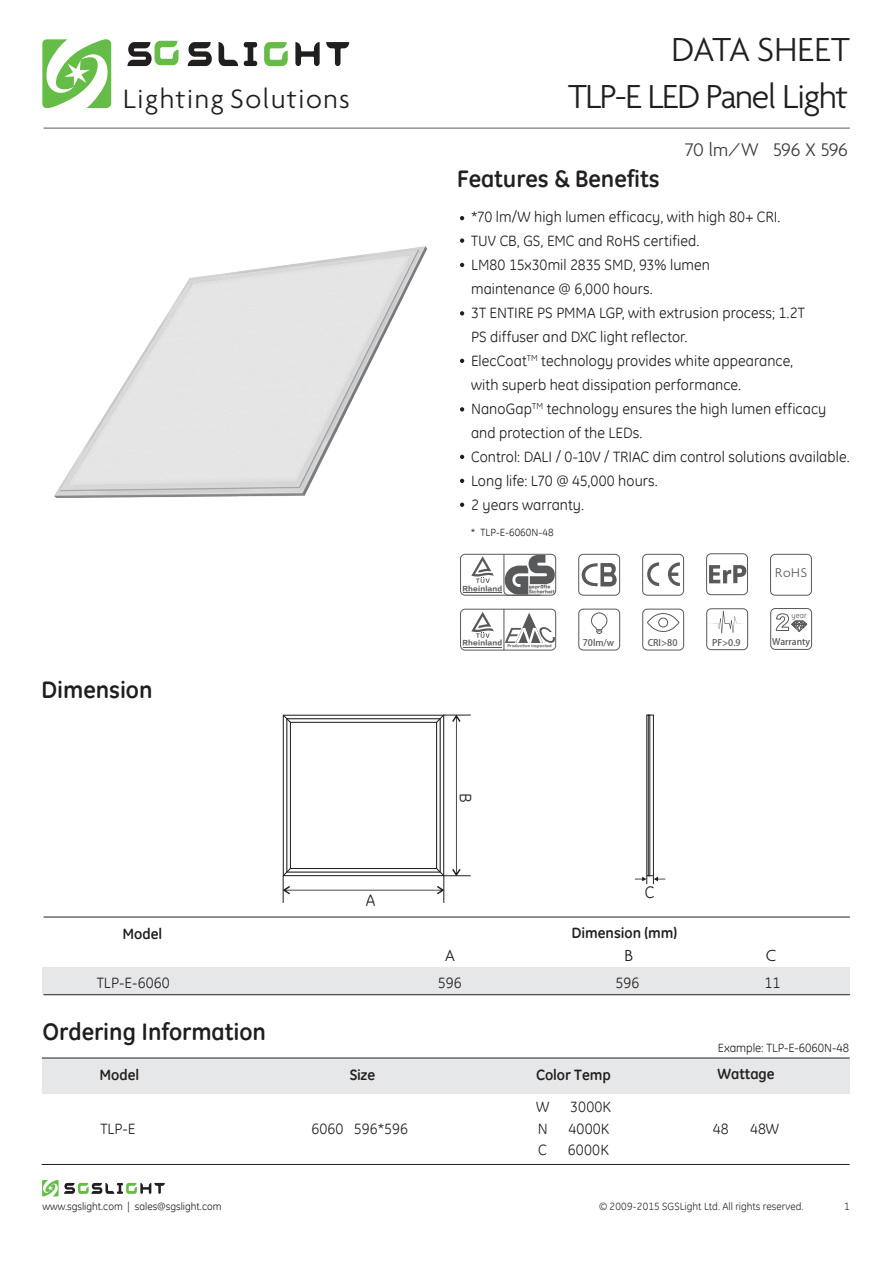
<style>
.page{position:relative;width:893px;height:1263px;background:#fff}
.page>*{position:absolute;margin:0;border:0;box-sizing:border-box;transform-origin:0 0}
.t1{font:300 36px/47.2px "Agenda";letter-spacing:-.04em;color:#211e1e;text-align:right}
.t2{font:300 28.8px "Agenda";letter-spacing:.05em;color:#211e1e}
.t3{font:700 24px "GE Inspira";letter-spacing:-.005em;color:#211e1e}
.t4{font:700 24px "GE Inspira";letter-spacing:-.005em;color:#231f20}
.t5{font:300 19.8px "Agenda";letter-spacing:-.02em;color:#3e3e3f}
.t6{font:300 17.4px "Agenda";color:#211e1e}
.t7{font:16.65px "GE Inspira";color:#231f20}
.t8{font:15px/24px "GE Inspira";letter-spacing:.005em;color:#211e1e}
.t9{font:700 15px "GE Inspira";letter-spacing:-.005em;color:#211e1e}
.t10{font:15px "GE Inspira";letter-spacing:.005em;color:#231f20}
.t11{font:300 13.8px "Agenda";color:#58595b}
.t12{font:12px "GE Inspira";color:#231f20}
.t13{font:10.5px "GE Inspira";color:#2c2d2d}
.t14{font:10.5px "GE Inspira";color:#231f20}
.t15{font:10.5px "GE Inspira";letter-spacing:.005em;color:#211e1e}
.t16{font:700 9px "GE Inspira";color:#57585a}
.t17{font:7.8px "GE Inspira";color:#58595b}
.t18{font:6.75px "FZLTDHK GBK1 0";letter-spacing:.025em;color:#58595b}
.t19{font:4.05px/4.8px "FZLTTHK GBK1 0";letter-spacing:.025em;color:#58595b}
.t20{font:3.45px "FZLTDHK GBK1 0";letter-spacing:.025em;color:#58595b}
</style>
<div class="page">
<div style="left:42px;top:1058px;width:808px;height:36px;background:#e6e7e9"></div>
<hr style="left:42px;top:1164px;width:807px;height:1px;background:#231f20">
<hr style="left:42px;top:1058px;width:808px;height:1px;background:#231f20">
<div style="left:42px;top:967px;width:808px;height:28px;background:#e6e7e9"></div>
<hr style="left:44px;top:917px;width:806px;height:1px;background:#231f20">
<hr style="left:44px;top:994px;width:806px;height:1px;background:#231f20">
<svg style="left:42px;top:39px;width:69px;height:70px"></svg>
<svg style="left:127px;top:41px;width:222px;height:25px"></svg>
<hr style="left:44px;top:128px;width:806px;height:1px;background:#57585a">
<svg style="left:460px;top:216px;width:4px;height:4px"></svg>
<svg style="left:460px;top:455px;width:4px;height:4px"></svg>
<svg style="left:460px;top:479px;width:4px;height:4px"></svg>
<svg style="left:460px;top:503px;width:4px;height:4px"></svg>
<svg style="left:460px;top:238px;width:4px;height:5px"></svg>
<svg style="left:460px;top:263px;width:4px;height:4px"></svg>
<svg style="left:460px;top:311px;width:4px;height:5px"></svg>
<svg style="left:460px;top:359px;width:4px;height:4px"></svg>
<svg style="left:460px;top:407px;width:4px;height:5px"></svg>
<svg style="left:647px;top:562px;width:33px;height:24px"></svg>
<div style="left:642px;top:554px;width:42px;height:42px;border:1px solid #58595b;border-radius:5px"></div>
<svg style="left:582px;top:563px;width:35px;height:23px"></svg>
<div style="left:578px;top:554px;width:42px;height:42px;border:1px solid #58595b;border-radius:5px"></div>
<div style="left:770px;top:554px;width:42px;height:42px;border:1px solid #58595b;border-radius:5px"></div>
<div style="left:642px;top:609px;width:42px;height:41px;border:1px solid #58595b;border-radius:5px"></div>
<svg style="left:647px;top:613px;width:33px;height:19px"></svg>
<div style="left:706px;top:608px;width:42px;height:42px;border:1px solid #58595b;border-radius:5px"></div>
<svg style="left:711px;top:611px;width:32px;height:22px"></svg>
<div style="left:770px;top:608px;width:42px;height:42px;border:1px solid #58595b;border-radius:5px"></div>
<svg style="left:775px;top:613px;width:32px;height:19px"></svg>
<div style="left:578px;top:609px;width:42px;height:41px;border:1px solid #58595b;border-radius:5px"></div>
<svg style="left:591px;top:612px;width:16px;height:22px"></svg>
<div style="left:706px;top:553px;width:42px;height:42px;border:1px solid #58595b;border-radius:5px"></div>
<svg style="left:709px;top:565px;width:37px;height:18px"></svg>
<svg style="left:471px;top:556px;width:23px;height:27px"></svg>
<hr style="left:463px;top:592px;width:39px;height:1px;background:#58595b">
<div style="left:460px;top:554px;width:96px;height:41px;border:1px solid #58595b;border-radius:5px"></div>
<svg style="left:503px;top:554px;width:53px;height:42px"></svg>
<svg style="left:471px;top:612px;width:23px;height:26px"></svg>
<hr style="left:463px;top:647px;width:39px;height:1px;background:#58595b">
<div style="left:460px;top:609px;width:96px;height:41px;border:1px solid #58595b;border-radius:5px"></div>
<hr style="left:504px;top:609px;width:1px;height:41px;background:#58595b">
<svg style="left:505px;top:613px;width:51px;height:31px"></svg>
<svg style="left:42px;top:1180px;width:123px;height:16px"></svg>
<div style="left:646px;top:715px;width:8px;height:161px;border:1px solid #231f20"></div>
<div style="left:648px;top:715px;width:2px;height:161px;border:1px solid #231f20"></div>
<svg style="left:635px;top:876px;width:12px;height:8px"></svg>
<svg style="left:653px;top:876px;width:12px;height:8px"></svg>
<svg style="left:282px;top:714px;width:189px;height:189px"></svg>
<img style="left:54px;top:246px;width:373px;height:252px">
<h2 class="t2" style="left:123px;top:82px;width:228px">Lighting Solutions</h2>
<h3 class="t3" style="left:41px;top:674px;width:113px">Dimension</h3>
<p class="t7" style="left:366px;top:889px;width:11px">A</p>
<h1 class="t1" style="left:568px;top:25px;width:283px">DATA SHEET<br>TLP-E LED Panel Light</h1>
<h3 class="t5" style="left:685px;top:138px;width:165px">70 lm/W 596 X 596</h3>
<h3 class="t4" style="left:457px;top:164px;width:204px">Features &amp; Benefits</h3>
<p class="t8" style="left:471px;top:204px;width:380px">*70 lm/W high lumen efficacy, with high 80+ CRI.<br>TUV CB, GS, EMC and RoHS certified.<br>LM80 15x30mil 2835 SMD, 93% lumen<br>maintenance @ 6,000 hours.<br>3T ENTIRE PS PMMA LGP, with extrusion process; 1.2T<br>PS diffuser and DXC light reflector.<br>ElecCoat<sup>TM</sup> technology provides white appearance,<br>with superb heat dissipation performance.<br>NanoGap<sup>TM</sup> technology ensures the high lumen efficacy and protection of the LEDs.<br>Control: DALI / 0-10V / TRIAC dim control solutions available.<br>Long life: L70 @ 45,000 hours.<br>2 years warranty.</p>
<p class="t15" style="left:471px;top:525px;width:84px">* TLP-E-6060N-48</p>
<p class="t18" style="left:463px;top:584px;width:41px">Rheinland</p>
<p class="t19" style="left:529px;top:584px;width:27px">geprufte<br>Sicherheit</p>
<p class="t20" style="left:463px;top:643px;width:91px"><sup>Rheinland</sup> Production inspected</p>
<p class="t16" style="left:583px;top:638px;width:33px">70lm/w</p>
<p class="t11" style="left:775px;top:564px;width:33px">RoHS</p>
<p class="t17" style="left:791px;top:610px;width:17px">year</p>
<p class="t16" style="left:648px;top:638px;width:31px">CRI&gt;80</p>
<p class="t16" style="left:712px;top:638px;width:30px">PF&gt;0.9</p>
<p class="t16" style="left:772px;top:636px;width:40px">Warranty</p>
<p class="t7" style="left:476px;top:793px;width:11px;rotate:90deg">B</p>
<p class="t7" style="left:645px;top:882px;width:11px">C</p>
<p class="t9" style="left:123px;top:924px;width:41px">Model</p>
<p class="t9" style="left:571px;top:923px;width:107px">Dimension (mm)</p>
<p class="t8" style="left:97px;top:971px;width:75px">TLP-E-6060</p>
<p class="t8" style="left:438px;top:971px;width:26px">596</p>
<p class="t8" style="left:615px;top:971px;width:26px">596</p>
<p class="t8" style="left:764px;top:971px;width:17px">11</p>
<p class="t6" style="left:445px;top:945px;width:12px">A</p>
<p class="t6" style="left:624px;top:945px;width:10px">B</p>
<p class="t6" style="left:766px;top:945px;width:12px">C</p>
<h3 class="t3" style="left:43px;top:1016px;width:225px">Ordering Information</h3>
<p class="t9" style="left:100px;top:1065px;width:41px">Model</p>
<p class="t10" style="left:100px;top:1119px;width:37px">TLP-E</p>
<p class="t9" style="left:350px;top:1065px;width:27px">Size</p>
<p class="t10" style="left:312px;top:1119px;width:98px">6060 596*596</p>
<p class="t9" style="left:536px;top:1065px;width:76px">Color Temp</p>
<p class="t10" style="left:536px;top:1097px;width:15px">W</p>
<p class="t10" style="left:570px;top:1097px;width:42px">3000K</p>
<p class="t10" style="left:538px;top:1119px;width:11px">N</p>
<p class="t10" style="left:568px;top:1119px;width:42px">4000K</p>
<p class="t10" style="left:538px;top:1140px;width:10px">C</p>
<p class="t10" style="left:568px;top:1140px;width:42px">6000K</p>
<p class="t12" style="left:718px;top:1040px;width:133px">Example: TLP-E-6060N-48</p>
<p class="t9" style="left:717px;top:1064px;width:59px">Wattage</p>
<p class="t10" style="left:713px;top:1119px;width:17px">48</p>
<p class="t10" style="left:750px;top:1119px;width:31px">48W</p>
<p class="t14" style="left:43px;top:1199px;width:180px">www.sgslight.com | sales@sgslight.com</p>
<p class="t13" style="left:599px;top:1199px;width:206px">© 2009-2015 SGSLight Ltd. All rights reserved.</p>
<p class="t13" style="left:844px;top:1199px;width:7px">1</p>
</div>
